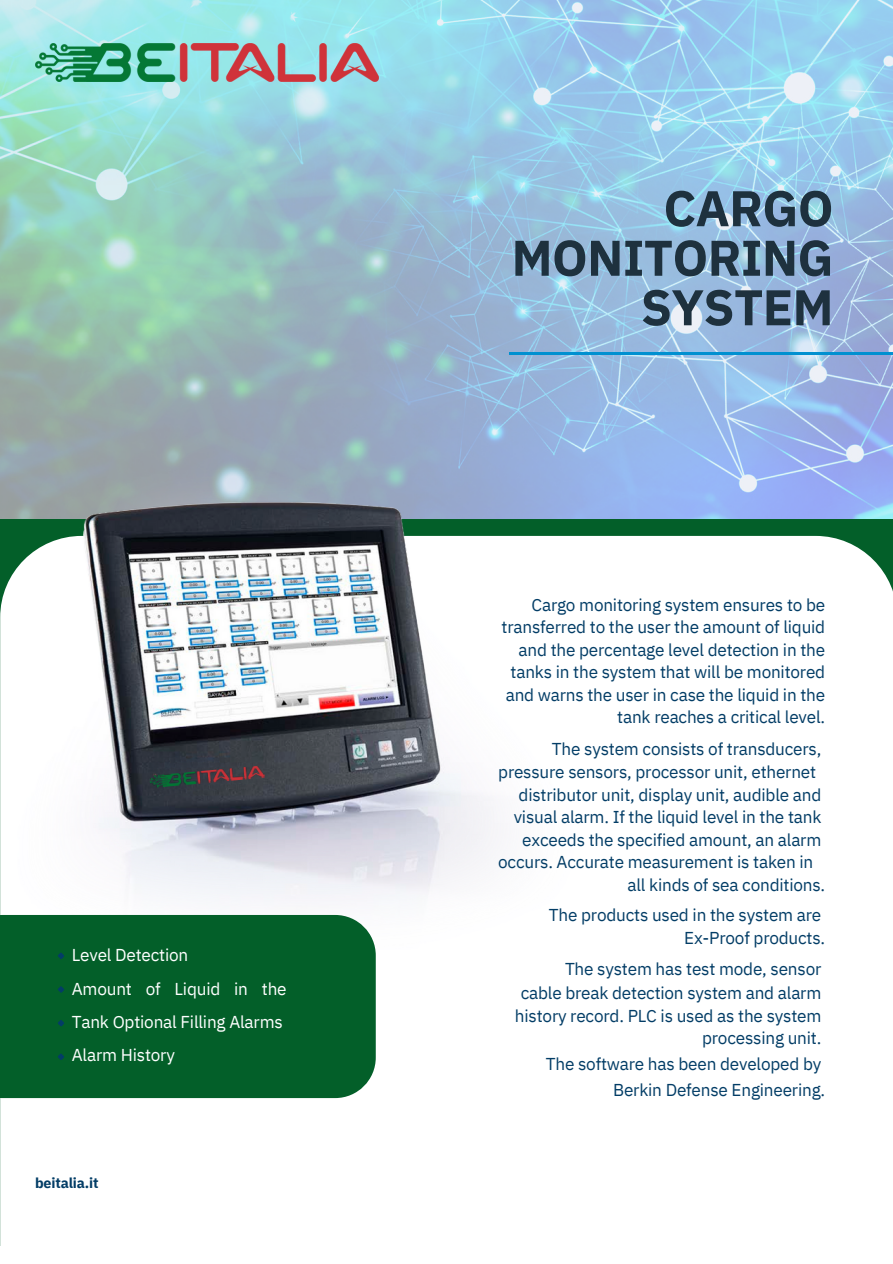
<style>
.page{position:relative;width:893px;height:1264px;background:#fff}
.page>*{position:absolute;margin:0;border:0;box-sizing:border-box;transform-origin:0 0}
.t1{font:700 50.1px/49.5px "IBM Plex Sans";letter-spacing:-.01em;color:#1e313e;text-align:right}
.t2{font:17.1px/22.5px "IBM Plex Sans";letter-spacing:-.01em;color:#033d66;text-align:right}
.t3{font:17.1px/33.3px "IBM Plex Sans";letter-spacing:-.01em;color:#fff}
.t4{font:700 14.25px "IBM Plex Sans";letter-spacing:-.01em;color:#033d66}
</style>
<div class="page">
<img style="left:0;top:0;width:892px;height:519px">
<hr style="left:509px;top:352px;width:383px;height:3px;background:#0090d0">
<img style="left:11px;top:390px;width:668px;height:525px">
<div style="left:0;top:915px;width:376px;height:183px;background:#035f29"></div>
<svg style="left:58px;top:952px;width:6px;height:7px"></svg>
<svg style="left:58px;top:986px;width:6px;height:6px"></svg>
<svg style="left:58px;top:1019px;width:6px;height:7px"></svg>
<svg style="left:58px;top:1053px;width:6px;height:7px"></svg>
<img style="left:35px;top:43px;width:343px;height:38px">
<img style="left:149px;top:765px;width:116px;height:23px">
<p class="t3" style="left:72px;top:938px;width:216px">Level Detection<br>Amount of Liquid in the<br>Tank Optional Filling Alarms<br>Alarm History</p>
<p class="t4" style="left:35px;top:1173px;width:65px">beitalia.it</p>
<p class="t1" style="left:511px;top:183px;width:323px">CARGO<br>MONITORING<br>SYSTEM</p>
<h2 class="t2" style="left:501px;top:593px;width:325px">Cargo monitoring system ensures to be transferred to the user the amount of liquid and the percentage level detection in the tanks in the system that will be monitored and warns the user in case the liquid in the tank reaches a critical level.</h2>
<h2 class="t2" style="left:552px;top:737px;width:271px">The system consists of transducers,</h2>
<h2 class="t2" style="left:498px;top:760px;width:319px">pressure sensors, processor unit, ethernet</h2>
<h2 class="t2" style="left:518px;top:783px;width:304px">distributor unit, display unit, audible and</h2>
<h2 class="t2" style="left:513px;top:805px;width:309px">visual alarm. If the liquid level in the tank</h2>
<h2 class="t2" style="left:522px;top:828px;width:300px">exceeds the specified amount, an alarm</h2>
<h2 class="t2" style="left:498px;top:850px;width:316px">occurs. Accurate measurement is taken in</h2>
<h2 class="t2" style="left:627px;top:873px;width:199px">all kinds of sea conditions.</h2>
<h2 class="t2" style="left:549px;top:903px;width:278px">The products used in the system are<br>Ex-Proof products.</h2>
<h2 class="t2" style="left:520px;top:955px;width:302px;line-height:24.8px">The system has test mode, sensor cable break detection system and alarm</h2>
<h2 class="t2" style="left:515px;top:1004px;width:308px">history record. PLC is used as the system processing unit.</h2>
<h2 class="t2" style="left:546px;top:1050px;width:281px;line-height:25.8px">The software has been developed by<br>Berkin Defense Engineering.</h2>
</div>
